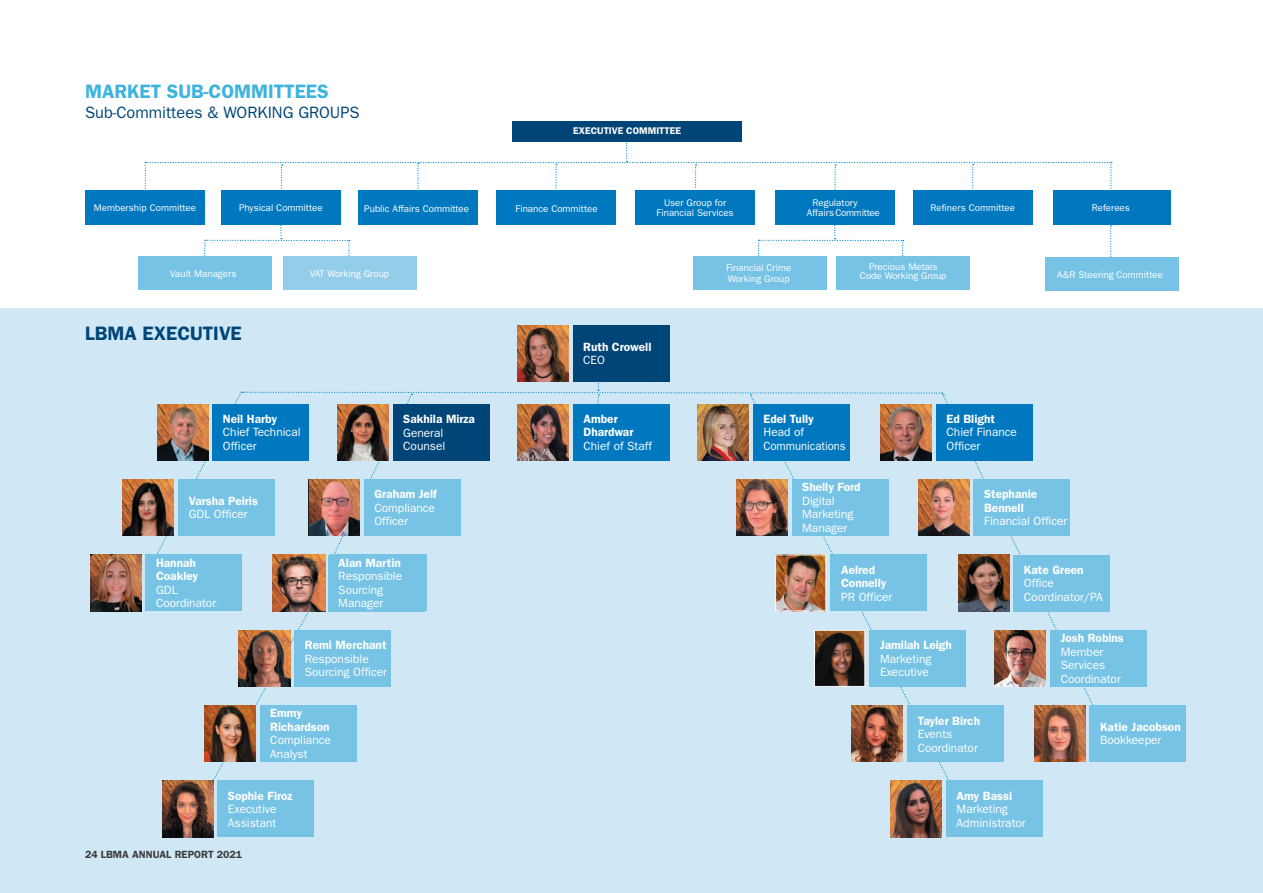
<style>
.page{position:relative;width:1263px;height:893px;background:#fff}
.page>*{position:absolute;margin:0;border:0;box-sizing:border-box;transform-origin:0 0}
.t1{font:600 19.5px "ITC Franklin Gothic Std";color:#3db3de}
.t2{font:600 19.5px "ITC Franklin Gothic Std";color:#004578}
.t3{font:16.5px "ITC Franklin Gothic Std";color:#004578}
.t4{font:12px/13.5px "ITC Franklin Gothic Std";color:#fff}
.t5{font:600 12px/13.5px "ITC Franklin Gothic Std";color:#fff}
.t6{font:10.5px/12px "ITC Franklin Gothic Std";color:#fff}
.t7{font:600 10.5px "ITC Franklin Gothic Std";color:#3e3e3f}
.t8{font:9.75px/10.5px "ITC Franklin Gothic Std";color:#fff}
.t9{font:600 9.75px "ITC Franklin Gothic Std";color:#fff}
</style>
<div class="page">
<svg style="left:758px;top:225px;width:146px;height:31px"></svg>
<svg style="left:204px;top:213px;width:146px;height:61px"></svg>
<svg style="left:1110px;top:225px;width:2px;height:32px"></svg>
<div style="left:0;top:309px;width:1263px;height:584px;background:#d0e8f5"></div>
<div style="left:1045px;top:257px;width:133px;height:33px;background:#77c3e5"></div>
<div style="left:138px;top:256px;width:133px;height:34px;background:#77c3e5"></div>
<div style="left:283px;top:256px;width:133px;height:34px;background:#94cdea"></div>
<div style="left:693px;top:256px;width:134px;height:34px;background:#77c3e5"></div>
<div style="left:836px;top:256px;width:134px;height:34px;background:#77c3e5"></div>
<div style="left:85px;top:191px;width:119px;height:34px;background:#0078c0"></div>
<div style="left:358px;top:191px;width:120px;height:34px;background:#0078c0"></div>
<div style="left:496px;top:191px;width:120px;height:34px;background:#0078c0"></div>
<div style="left:221px;top:191px;width:120px;height:34px;background:#0078c0"></div>
<div style="left:573px;top:325px;width:96px;height:56px;background:#004578"></div>
<img style="left:517px;top:325px;width:51px;height:45px">
<svg style="left:959px;top:460px;width:160px;height:299px"></svg>
<div style="left:1013px;top:555px;width:97px;height:56px;background:#77c3e5"></div>
<img style="left:959px;top:555px;width:50px;height:56px">
<div style="left:973px;top:479px;width:97px;height:57px;background:#77c3e5"></div>
<img style="left:959px;top:479px;width:10px;height:57px">
<div style="left:1050px;top:630px;width:97px;height:56px;background:#77c3e5"></div>
<img style="left:995px;top:630px;width:51px;height:56px">
<div style="left:1089px;top:705px;width:97px;height:57px;background:#77c3e5"></div>
<img style="left:1034px;top:705px;width:51px;height:57px">
<div style="left:936px;top:404px;width:97px;height:56px;background:#0078c0"></div>
<img style="left:123px;top:479px;width:6px;height:57px">
<img style="left:90px;top:555px;width:39px;height:56px">
<div style="left:1052px;top:191px;width:118px;height:34px;background:#0078c0"></div>
<div style="left:913px;top:191px;width:119px;height:34px;background:#0078c0"></div>
<div style="left:775px;top:191px;width:120px;height:34px;background:#0078c0"></div>
<div style="left:635px;top:191px;width:120px;height:34px;background:#0078c0"></div>
<svg style="left:944px;top:395px;width:15px;height:386px"></svg>
<div style="left:869px;top:630px;width:97px;height:56px;background:#77c3e5"></div>
<div style="left:907px;top:706px;width:97px;height:56px;background:#77c3e5"></div>
<div style="left:946px;top:781px;width:97px;height:56px;background:#77c3e5"></div>
<img style="left:891px;top:819px;width:51px;height:18px">
<svg style="left:129px;top:370px;width:815px;height:449px"></svg>
<div style="left:260px;top:705px;width:97px;height:57px;background:#77c3e5"></div>
<img style="left:204px;top:705px;width:51px;height:57px">
<div style="left:217px;top:781px;width:97px;height:56px;background:#77c3e5"></div>
<img style="left:162px;top:781px;width:51px;height:56px">
<div style="left:294px;top:630px;width:97px;height:56px;background:#77c3e5"></div>
<img style="left:239px;top:630px;width:51px;height:56px">
<svg style="left:145px;top:142px;width:967px;height:54px"></svg>
<div style="left:512px;top:121px;width:230px;height:21px;background:#004578"></div>
<div style="left:328px;top:555px;width:96px;height:56px;background:#77c3e5"></div>
<img style="left:272px;top:555px;width:51px;height:56px">
<h1 class="t1" style="left:85px;top:80px;width:245px">MARKET SUB-COMMITTEES</h1>
<h2 class="t3" style="left:85px;top:103px;width:276px">Sub-Committees &amp; WORKING GROUPS</h2>
<p class="t9" style="left:573px;top:125px;width:109px">EXECUTIVE COMMITTEE</p>
<p class="t8" style="left:94px;top:202px;width:104px">Membership Committee</p>
<p class="t8" style="left:239px;top:202px;width:85px">Physical Committee</p>
<p class="t8" style="left:364px;top:203px;width:106px">Public Affairs Committee</p>
<p class="t8" style="left:515px;top:203px;width:84px">Finance Committee</p>
<p class="t8" style="left:656px;top:197px;width:79px;text-align:center">User Group for<br>Financial Services</p>
<p class="t8" style="left:807px;top:197px;width:74px;text-indent:6px">Regulatory<br>Affairs Committee</p>
<p class="t8" style="left:930px;top:203px;width:86px">Refiners Committee</p>
<p class="t8" style="left:1092px;top:202px;width:40px">Referees</p>
<p class="t8" style="left:726px;top:263px;width:67px">Financial Crime<br>Working Group</p>
<p class="t8" style="left:860px;top:263px;width:88px;line-height:9px;text-align:center">Precious Metals<br>Code Working Group</p>
<p class="t8" style="left:170px;top:268px;width:68px">Vault Managers</p>
<p class="t8" style="left:310px;top:269px;width:81px">VAT Working Group</p>
<p class="t8" style="left:1057px;top:269px;width:107px">A&amp;R Steering Committee</p>
<h1 class="t2" style="left:85px;top:322px;width:158px">LBMA EXECUTIVE</h1>
<p class="t5" style="left:223px;top:412px;width:56px">Neil Harby</p>
<p class="t4" style="left:223px;top:425px;width:79px">Chief Technical<br>Officer</p>
<p class="t5" style="left:189px;top:494px;width:71px">Varsha Peiris</p>
<p class="t4" style="left:189px;top:508px;width:60px">GDL Officer</p>
<p class="t5" style="left:156px;top:556px;width:44px">Hannah<br>Coakley</p>
<p class="t4" style="left:156px;top:583px;width:62px">GDL<br>Coordinator</p>
<p class="t5" style="left:403px;top:412px;width:73px">Sakhila Mirza</p>
<p class="t4" style="left:403px;top:426px;width:44px">General<br>Counsel</p>
<p class="t5" style="left:374px;top:487px;width:64px">Graham Jelf</p>
<p class="t4" style="left:374px;top:501px;width:62px">Compliance<br>Officer</p>
<p class="t5" style="left:338px;top:556px;width:64px">Alan Martin</p>
<p class="t4" style="left:338px;top:570px;width:65px">Responsible<br>Sourcing<br>Manager</p>
<p class="t5" style="left:341px;top:558px;width:64px">Alan Martin</p>
<p class="t6" style="left:341px;top:572px;width:57px">Head of<br>Responsible<br>Sourcing</p>
<p class="t5" style="left:305px;top:638px;width:83px">Remi Merchant</p>
<p class="t4" style="left:305px;top:652px;width:84px">Responsible<br>Sourcing Officer</p>
<p class="t5" style="left:270px;top:706px;width:61px">Emmy<br>Richardson</p>
<p class="t4" style="left:270px;top:734px;width:62px">Compliance<br>Analyst</p>
<p class="t5" style="left:228px;top:789px;width:66px">Sophie Firoz</p>
<p class="t4" style="left:228px;top:802px;width:50px">Executive<br>Assistant</p>
<p class="t7" style="left:85px;top:848px;width:159px">24 LBMA ANNUAL REPORT 2021</p>
<p class="t5" style="left:583px;top:340px;width:70px">Ruth Crowell</p>
<p class="t4" style="left:583px;top:353px;width:23px">CEO</p>
<p class="t5" style="left:583px;top:412px;width:51px">Amber<br>Dhardwar</p>
<p class="t4" style="left:583px;top:439px;width:70px">Chief of Staff</p>
<p class="t5" style="left:763px;top:412px;width:52px">Edel Tully</p>
<p class="t4" style="left:763px;top:425px;width:84px">Head of<br>Communications</p>
<p class="t5" style="left:802px;top:481px;width:60px">Shelly Ford</p>
<p class="t4" style="left:802px;top:494px;width:53px">Digital<br>Marketing<br>Manager</p>
<p class="t5" style="left:841px;top:563px;width:47px">Aelred<br>Connelly</p>
<p class="t4" style="left:841px;top:590px;width:53px">PR Officer</p>
<p class="t5" style="left:946px;top:412px;width:50px">Ed Blight</p>
<p class="t4" style="left:946px;top:425px;width:72px">Chief Finance<br>Officer</p>
<p class="t5" style="left:984px;top:487px;width:55px">Stephanie<br>Bennell</p>
<p class="t4" style="left:984px;top:514px;width:85px">Financial Officer</p>
<p class="t5" style="left:1024px;top:563px;width:61px">Kate Green</p>
<p class="t4" style="left:1024px;top:576px;width:81px">Office<br>Coordinator/PA</p>
<p class="t5" style="left:880px;top:638px;width:73px">Jamilah Leigh</p>
<p class="t4" style="left:880px;top:652px;width:53px">Marketing<br>Executive</p>
<p class="t5" style="left:918px;top:714px;width:64px">Tayler Birch</p>
<p class="t4" style="left:918px;top:727px;width:62px">Events<br>Coordinator</p>
<p class="t5" style="left:956px;top:789px;width:57px">Amy Bassi</p>
<p class="t4" style="left:956px;top:802px;width:71px">Marketing<br>Administrator</p>
<p class="t5" style="left:1061px;top:631px;width:65px">Josh Robins</p>
<p class="t4" style="left:1061px;top:645px;width:62px">Member<br>Services<br>Coordinator</p>
<p class="t5" style="left:1100px;top:720px;width:82px">Katie Jacobson</p>
<p class="t4" style="left:1100px;top:734px;width:63px">Bookkeeper</p>
</div>
